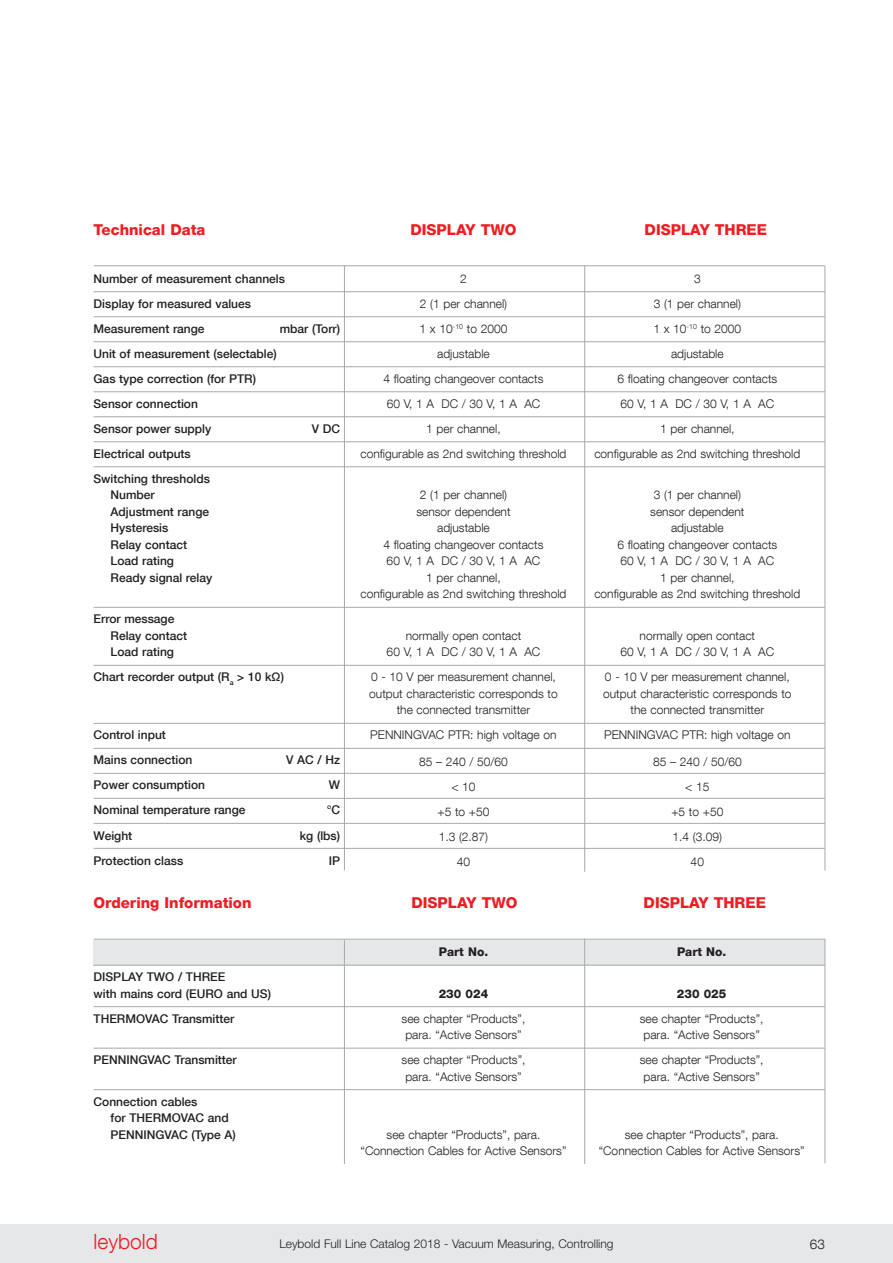
<style>
.page{position:relative;width:893px;height:1263px;background:#fff}
.page>*{position:absolute;margin:0;border:0;box-sizing:border-box;transform-origin:0 0}
.t1{font:300 21px "Helvetica Neue LT Com";color:#ee1d23}
.t2{font:800 15px "Helvetica Neue LT Com";color:#ee1d23}
.t3{font:300 13.5px "Helvetica Neue LT Com";color:#231f20}
.t4{font:300 12px "Helvetica Neue LT Com";color:#231f20}
.t5{font:500 12px/16.5px "Helvetica Neue LT Com";color:#231f20}
.t6{font:300 12px "Helvetica Neue LT Std";color:#231f20}
.t7{font:800 12px "Helvetica Neue LT Com";color:#231f20}
</style>
<div class="page">
<div style="left:0;top:1225px;width:893px;height:38px;background:#e6e7e9"></div>
<div style="left:94px;top:940px;width:731px;height:25px;background:#e6e7e9"></div>
<hr style="left:94px;top:265px;width:731px;height:1px;background:#a8a9ad">
<hr style="left:94px;top:291px;width:731px;height:1px;background:#a8a9ad">
<hr style="left:94px;top:316px;width:731px;height:1px;background:#a8a9ad">
<hr style="left:94px;top:341px;width:731px;height:1px;background:#a8a9ad">
<hr style="left:94px;top:366px;width:731px;height:1px;background:#a8a9ad">
<hr style="left:94px;top:391px;width:731px;height:1px;background:#a8a9ad">
<hr style="left:94px;top:416px;width:731px;height:1px;background:#a8a9ad">
<hr style="left:94px;top:441px;width:731px;height:1px;background:#a8a9ad">
<hr style="left:94px;top:466px;width:731px;height:1px;background:#a8a9ad">
<hr style="left:94px;top:607px;width:731px;height:1px;background:#a8a9ad">
<hr style="left:94px;top:665px;width:731px;height:1px;background:#a8a9ad">
<hr style="left:94px;top:723px;width:731px;height:1px;background:#a8a9ad">
<hr style="left:94px;top:748px;width:731px;height:1px;background:#a8a9ad">
<hr style="left:94px;top:773px;width:731px;height:1px;background:#a8a9ad">
<hr style="left:94px;top:798px;width:731px;height:1px;background:#a8a9ad">
<hr style="left:94px;top:823px;width:731px;height:1px;background:#a8a9ad">
<hr style="left:94px;top:848px;width:731px;height:1px;background:#a8a9ad">
<hr style="left:94px;top:939px;width:731px;height:1px;background:#a8a9ad">
<hr style="left:94px;top:965px;width:731px;height:1px;background:#a8a9ad">
<hr style="left:94px;top:1006px;width:731px;height:1px;background:#a8a9ad">
<hr style="left:94px;top:1048px;width:731px;height:1px;background:#a8a9ad">
<hr style="left:94px;top:1089px;width:731px;height:1px;background:#a8a9ad">
<hr style="left:825px;top:939px;width:1px;height:224px;background:#a8a9ad">
<hr style="left:584px;top:939px;width:1px;height:225px;background:#a8a9ad">
<hr style="left:344px;top:940px;width:1px;height:224px;background:#a8a9ad">
<hr style="left:825px;top:266px;width:1px;height:604px;background:#a8a9ad">
<hr style="left:344px;top:266px;width:1px;height:604px;background:#a8a9ad">
<hr style="left:584px;top:266px;width:1px;height:606px;background:#a8a9ad">
<p class="t2" style="left:94px;top:221px;width:113px">Technical Data</p>
<p class="t2" style="left:410px;top:221px;width:108px">DISPLAY TWO</p>
<p class="t2" style="left:645px;top:221px;width:124px">DISPLAY THREE</p>
<p class="t5" style="left:94px;top:266px;width:193px;line-height:25px">Number of measurement channels<br>Display for measured values<br>Measurement range</p>
<p class="t4" style="left:460px;top:271px;width:8px">2</p>
<p class="t4" style="left:694px;top:271px;width:8px">3</p>
<p class="t4" style="left:420px;top:296px;width:89px">2 (1 per channel)</p>
<p class="t4" style="left:654px;top:296px;width:89px">3 (1 per channel)</p>
<p class="t4" style="left:420px;top:321px;width:89px">1 x 10<sup>-10</sup> to 2000</p>
<p class="t4" style="left:653px;top:321px;width:89px">1 x 10<sup>-10</sup> to 2000</p>
<p class="t4" style="left:437px;top:346px;width:54px">adjustable</p>
<p class="t4" style="left:671px;top:346px;width:54px">adjustable</p>
<p class="t4" style="left:383px;top:371px;width:161px">4 floating changeover contacts</p>
<p class="t4" style="left:617px;top:371px;width:161px">6 floating changeover contacts</p>
<p class="t4" style="left:387px;top:396px;width:155px">60 V, 1 A DC / 30 V, 1 A AC</p>
<p class="t4" style="left:620px;top:396px;width:155px">60 V, 1 A DC / 30 V, 1 A AC</p>
<p class="t4" style="left:426px;top:421px;width:76px">1 per channel,</p>
<p class="t4" style="left:660px;top:421px;width:76px">1 per channel,</p>
<p class="t4" style="left:360px;top:446px;width:208px">configurable as 2nd switching threshold</p>
<p class="t4" style="left:594px;top:446px;width:208px">configurable as 2nd switching threshold</p>
<p class="t4" style="left:420px;top:488px;width:89px">2 (1 per channel)</p>
<p class="t4" style="left:654px;top:488px;width:89px">3 (1 per channel)</p>
<p class="t4" style="left:416px;top:504px;width:96px">sensor dependent</p>
<p class="t4" style="left:650px;top:504px;width:96px">sensor dependent</p>
<p class="t4" style="left:437px;top:521px;width:54px">adjustable</p>
<p class="t4" style="left:671px;top:521px;width:54px">adjustable</p>
<p class="t4" style="left:383px;top:537px;width:161px">4 floating changeover contacts</p>
<p class="t4" style="left:617px;top:537px;width:161px">6 floating changeover contacts</p>
<p class="t4" style="left:387px;top:554px;width:155px">60 V, 1 A DC / 30 V, 1 A AC</p>
<p class="t4" style="left:620px;top:554px;width:155px">60 V, 1 A DC / 30 V, 1 A AC</p>
<p class="t4" style="left:426px;top:570px;width:76px">1 per channel,</p>
<p class="t4" style="left:660px;top:570px;width:76px">1 per channel,</p>
<p class="t4" style="left:360px;top:587px;width:208px">configurable as 2nd switching threshold</p>
<p class="t4" style="left:594px;top:587px;width:208px">configurable as 2nd switching threshold</p>
<p class="t4" style="left:406px;top:628px;width:117px">normally open contact</p>
<p class="t4" style="left:640px;top:628px;width:117px">normally open contact</p>
<p class="t4" style="left:387px;top:645px;width:155px">60 V, 1 A DC / 30 V, 1 A AC</p>
<p class="t4" style="left:620px;top:645px;width:155px">60 V, 1 A DC / 30 V, 1 A AC</p>
<p class="t4" style="left:371px;top:670px;width:186px">0 - 10 V per measurement channel,</p>
<p class="t4" style="left:605px;top:670px;width:186px">0 - 10 V per measurement channel,</p>
<p class="t4" style="left:369px;top:686px;width:190px">output characteristic corresponds to</p>
<p class="t4" style="left:603px;top:686px;width:190px">output characteristic corresponds to</p>
<p class="t4" style="left:397px;top:703px;width:135px">the connected transmitter</p>
<p class="t4" style="left:631px;top:703px;width:135px">the connected transmitter</p>
<p class="t4" style="left:370px;top:728px;width:188px">PENNINGVAC PTR: high voltage on</p>
<p class="t4" style="left:604px;top:728px;width:188px">PENNINGVAC PTR: high voltage on</p>
<p class="t4" style="left:419px;top:754px;width:90px">85 – 240 / 50/60</p>
<p class="t4" style="left:653px;top:754px;width:90px">85 – 240 / 50/60</p>
<p class="t4" style="left:451px;top:779px;width:26px">&lt; 10</p>
<p class="t4" style="left:685px;top:779px;width:26px">&lt; 15</p>
<p class="t4" style="left:437px;top:804px;width:53px">+5 to +50</p>
<p class="t4" style="left:671px;top:804px;width:53px">+5 to +50</p>
<p class="t4" style="left:439px;top:829px;width:51px">1 3 (2 87)</p>
<p class="t4" style="left:673px;top:829px;width:51px">1 4 (3 09)</p>
<p class="t4" style="left:457px;top:854px;width:15px">40</p>
<p class="t4" style="left:691px;top:854px;width:15px">40</p>
<p class="t2" style="left:412px;top:894px;width:108px">DISPLAY TWO</p>
<p class="t2" style="left:644px;top:894px;width:124px">DISPLAY THREE</p>
<p class="t5" style="left:280px;top:320px;width:62px">mbar (Torr)</p>
<p class="t5" style="left:94px;top:341px;width:185px;line-height:25px">Unit of measurement (selectable)<br>Gas type correction (for PTR)<br>Sensor connection<br>Sensor power supply</p>
<p class="t5" style="left:312px;top:420px;width:30px">V DC</p>
<p class="t5" style="left:94px;top:441px;width:118px;line-height:25px">Electrical outputs<br>Switching thresholds</p>
<p class="t5" style="left:111px;top:487px;width:103px">Number<br>Adjustment range<br>Hysteresis<br>Relay contact<br>Load rating<br>Ready signal relay</p>
<p class="t5" style="left:111px;top:611px;width:78px;text-indent:-17px">Error message<br>Relay contact<br>Load rating</p>
<p class="t5" style="left:94px;top:669px;width:192px">Chart recorder output (R<sub>a</sub> &gt; 10 kΩ)</p>
<p class="t5" style="left:94px;top:722px;width:100px;line-height:25px">Control input<br>Mains connection</p>
<p class="t5" style="left:286px;top:752px;width:55px">V AC / Hz</p>
<p class="t5" style="left:94px;top:777px;width:113px">Power consumption</p>
<p class="t5" style="left:329px;top:777px;width:13px">W</p>
<p class="t5" style="left:94px;top:802px;width:154px">Nominal temperature range</p>
<p class="t5" style="left:327px;top:802px;width:15px">°C</p>
<p class="t5" style="left:94px;top:827px;width:40px">Weight</p>
<p class="t5" style="left:300px;top:827px;width:42px">kg (lbs)</p>
<p class="t5" style="left:94px;top:852px;width:91px">Protection class</p>
<p class="t5" style="left:329px;top:852px;width:13px">IP</p>
<p class="t2" style="left:94px;top:893px;width:159px">Ordering Information</p>
<p class="t5" style="left:94px;top:968px;width:179px">DISPLAY TWO / THREE<br>with mains cord (EURO and US)</p>
<p class="t5" style="left:94px;top:1010px;width:142px">THERMOVAC Transmitter</p>
<p class="t5" style="left:94px;top:1051px;width:145px">PENNINGVAC Transmitter</p>
<p class="t5" style="left:111px;top:1093px;width:127px;text-indent:-17px">Connection cables<br>for THERMOVAC and<br>PENNINGVAC (Type A)</p>
<p class="t7" style="left:439px;top:945px;width:51px">Part No.</p>
<p class="t7" style="left:677px;top:945px;width:51px">Part No.</p>
<p class="t7" style="left:439px;top:986px;width:51px">230 024</p>
<p class="t7" style="left:677px;top:986px;width:51px">230 025</p>
<p class="t4" style="left:402px;top:1011px;width:125px">see chapter “Products”,</p>
<p class="t4" style="left:640px;top:1011px;width:125px">see chapter “Products”,</p>
<p class="t4" style="left:405px;top:1027px;width:118px">para “Active Sensors”</p>
<p class="t4" style="left:643px;top:1027px;width:118px">para “Active Sensors”</p>
<p class="t4" style="left:402px;top:1052px;width:125px">see chapter “Products”,</p>
<p class="t4" style="left:640px;top:1052px;width:125px">see chapter “Products”,</p>
<p class="t4" style="left:405px;top:1069px;width:118px">para “Active Sensors”</p>
<p class="t4" style="left:644px;top:1069px;width:118px">para “Active Sensors”</p>
<p class="t4" style="left:387px;top:1127px;width:152px">see chapter “Products”, para</p>
<p class="t4" style="left:625px;top:1127px;width:152px">see chapter “Products”, para</p>
<p class="t4" style="left:361px;top:1143px;width:207px">“Connection Cables for Active Sensors”</p>
<p class="t4" style="left:599px;top:1143px;width:207px">“Connection Cables for Active Sensors”</p>
<h1 class="t1" style="left:94px;top:1229px;width:66px">leybold</h1>
<p class="t6" style="left:279px;top:1236px;width:336px">Leybold Full Line Catalog 2018 - Vacuum Measuring, Controlling</p>
<p class="t3" style="left:810px;top:1236px;width:17px">63</p>
</div>
